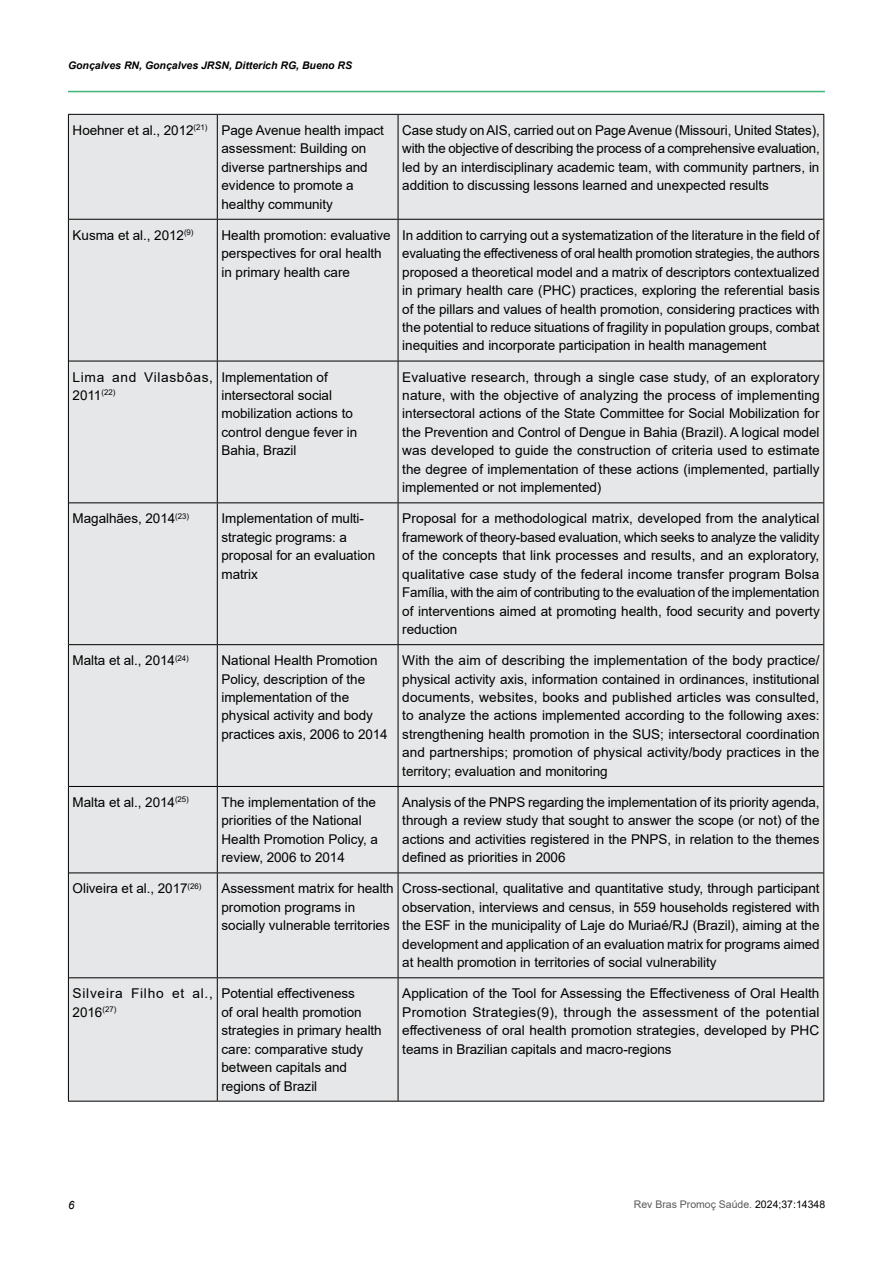
<style>
.page{position:relative;width:893px;height:1263px;background:#fff}
.page>*{position:absolute;margin:0;border:0;box-sizing:border-box;transform-origin:0 0}
.t1{font:13.5px/18.5px "Arial";letter-spacing:-.005em;color:#000}
.t2{font:13.5px/18.5px "Arial";letter-spacing:.05em;color:#000}
.t3{font:13.5px/18.5px "Arial";letter-spacing:.045em;color:#000}
.t4{font:italic 11.4px "Arial";color:#000}
.t5{font:italic 700 10.5px "Arial";color:#000}
.t6{font:10.5px "Arial";color:#58595b}
.s1{color:#000}
</style>
<div class="page">
<hr style="left:68px;top:91px;width:757px;height:1px;background:#41b878">
<div style="left:69px;top:115px;width:754px;height:986px;background:#e6e7e8"></div>
<hr style="left:68px;top:114px;width:149px;height:1px;background:#000">
<hr style="left:217px;top:114px;width:181px;height:1px;background:#000">
<hr style="left:398px;top:114px;width:426px;height:1px;background:#000">
<hr style="left:68px;top:115px;width:1px;height:104px;background:#000">
<hr style="left:217px;top:115px;width:1px;height:104px;background:#000">
<hr style="left:398px;top:115px;width:1px;height:104px;background:#000">
<hr style="left:823px;top:115px;width:1px;height:104px;background:#000">
<hr style="left:69px;top:219px;width:148px;height:1px;background:#000">
<hr style="left:217px;top:219px;width:181px;height:1px;background:#000">
<hr style="left:398px;top:219px;width:425px;height:1px;background:#000">
<hr style="left:69px;top:361px;width:148px;height:1px;background:#000">
<hr style="left:217px;top:361px;width:181px;height:1px;background:#000">
<hr style="left:398px;top:361px;width:425px;height:1px;background:#000">
<hr style="left:69px;top:502px;width:148px;height:1px;background:#000">
<hr style="left:217px;top:502px;width:181px;height:1px;background:#000">
<hr style="left:398px;top:502px;width:425px;height:1px;background:#000">
<hr style="left:69px;top:644px;width:148px;height:1px;background:#000">
<hr style="left:217px;top:644px;width:181px;height:1px;background:#000">
<hr style="left:398px;top:644px;width:425px;height:1px;background:#000">
<hr style="left:69px;top:786px;width:148px;height:1px;background:#000">
<hr style="left:217px;top:786px;width:181px;height:1px;background:#000">
<hr style="left:398px;top:786px;width:425px;height:1px;background:#000">
<hr style="left:69px;top:872px;width:148px;height:1px;background:#000">
<hr style="left:217px;top:872px;width:181px;height:1px;background:#000">
<hr style="left:398px;top:872px;width:425px;height:1px;background:#000">
<hr style="left:69px;top:977px;width:148px;height:1px;background:#000">
<hr style="left:217px;top:977px;width:181px;height:1px;background:#000">
<hr style="left:398px;top:977px;width:425px;height:1px;background:#000">
<hr style="left:68px;top:1101px;width:149px;height:1px;background:#000">
<hr style="left:217px;top:1101px;width:181px;height:1px;background:#000">
<hr style="left:398px;top:1101px;width:426px;height:1px;background:#000">
<hr style="left:68px;top:219px;width:1px;height:142px;background:#000">
<hr style="left:217px;top:220px;width:1px;height:141px;background:#000">
<hr style="left:398px;top:220px;width:1px;height:141px;background:#000">
<hr style="left:823px;top:219px;width:1px;height:142px;background:#000">
<hr style="left:68px;top:361px;width:1px;height:142px;background:#000">
<hr style="left:217px;top:361px;width:1px;height:141px;background:#000">
<hr style="left:398px;top:361px;width:1px;height:141px;background:#000">
<hr style="left:823px;top:361px;width:1px;height:142px;background:#000">
<hr style="left:68px;top:503px;width:1px;height:142px;background:#000">
<hr style="left:217px;top:503px;width:1px;height:141px;background:#000">
<hr style="left:398px;top:503px;width:1px;height:141px;background:#000">
<hr style="left:823px;top:503px;width:1px;height:142px;background:#000">
<hr style="left:68px;top:645px;width:1px;height:141px;background:#000">
<hr style="left:217px;top:645px;width:1px;height:141px;background:#000">
<hr style="left:398px;top:645px;width:1px;height:141px;background:#000">
<hr style="left:823px;top:645px;width:1px;height:141px;background:#000">
<hr style="left:68px;top:786px;width:1px;height:87px;background:#000">
<hr style="left:217px;top:787px;width:1px;height:85px;background:#000">
<hr style="left:398px;top:787px;width:1px;height:85px;background:#000">
<hr style="left:823px;top:786px;width:1px;height:87px;background:#000">
<hr style="left:68px;top:873px;width:1px;height:105px;background:#000">
<hr style="left:217px;top:873px;width:1px;height:104px;background:#000">
<hr style="left:398px;top:873px;width:1px;height:104px;background:#000">
<hr style="left:823px;top:873px;width:1px;height:105px;background:#000">
<hr style="left:68px;top:978px;width:1px;height:123px;background:#000">
<hr style="left:217px;top:978px;width:1px;height:123px;background:#000">
<hr style="left:398px;top:978px;width:1px;height:123px;background:#000">
<hr style="left:823px;top:978px;width:1px;height:123px;background:#000">
<p class="t5" style="left:68px;top:58px;width:286px">Gonçalves RN, Gonçalves JRSN, Ditterich RG, Bueno RS</p>
<p class="t1" style="left:222px;top:121px;width:164px;text-indent:-149px">Hoehner et al., 2012<sup>(21)</sup> Page Avenue health impact assessment: Building on diverse partnerships and evidence to promote a healthy community</p>
<p class="t1" style="left:402px;top:121px;width:419px;text-align:justify">Case study on AIS, carried out on Page Avenue (Missouri, United States), with the objective of describing the process of a comprehensive evaluation, led by an interdisciplinary academic team, with community partners, in addition to discussing lessons learned and unexpected results</p>
<p class="t1" style="left:73px;top:226px;width:122px">Kusma et al., 2012<sup>(9)</sup></p>
<p class="t1" style="left:222px;top:226px;width:171px">Health promotion: evaluative perspectives for oral health in primary health care</p>
<p class="t1" style="left:402px;top:226px;width:419px;text-align:justify">In addition to carrying out a systematization of the literature in the field of evaluating the effectiveness of oral health promotion strategies, the authors proposed a theoretical model and a matrix of descriptors contextualized in primary health care (PHC) practices, exploring the referential basis of the pillars and values of health promotion, considering practices with the potential to reduce situations of fragility in population groups, combat inequities and incorporate participation in health management</p>
<p class="t3" style="left:73px;top:367px;width:142px">Lima and Vilasbôas,<br>2011<sup>(22)</sup></p>
<p class="t1" style="left:222px;top:367px;width:137px">Implementation of intersectoral social mobilization actions to control dengue fever in<br>Bahia, Brazil</p>
<p class="t1" style="left:402px;top:367px;width:419px;text-align:justify">Evaluative research, through a single case study, of an exploratory nature, with the objective of analyzing the process of implementing intersectoral actions of the State Committee for Social Mobilization for the Prevention and Control of Dengue in Bahia (Brazil). A logical model was developed to guide the construction of criteria used to estimate the degree of implementation of these actions (implemented, partially implemented or not implemented)</p>
<p class="t1" style="left:73px;top:509px;width:118px">Magalhães, 2014<sup>(23)</sup></p>
<p class="t1" style="left:222px;top:509px;width:155px">Implementation of multi&shy;strategic programs: a proposal for an evaluation matrix</p>
<p class="t1" style="left:402px;top:509px;width:419px;text-align:justify">Proposal for a methodological matrix, developed from the analytical framework of theory-based evaluation, which seeks to analyze the validity of the concepts that link processes and results, and an exploratory, qualitative case study of the federal income transfer program Bolsa Família, with the aim of contributing to the evaluation of the implementation of interventions aimed at promoting health, food security and poverty reduction</p>
<p class="t1" style="left:73px;top:651px;width:118px">Malta et al., 2014<sup>(24)</sup></p>
<p class="t1" style="left:222px;top:651px;width:168px">National Health Promotion<br>Policy, description of the implementation of the physical activity and body practices axis, 2006 to 2014</p>
<p class="t1" style="left:402px;top:651px;width:419px;text-align:justify">With the aim of describing the implementation of the body practice/ physical activity axis, information contained in ordinances, institutional documents, websites, books and published articles was consulted, to analyze the actions implemented according to the following axes: strengthening health promotion in the SUS; intersectoral coordination and partnerships; promotion of physical activity/body practices in the territory; evaluation and monitoring</p>
<p class="t1" style="left:73px;top:793px;width:118px">Malta et al., 2014<sup>(25)</sup></p>
<p class="t1" style="left:222px;top:793px;width:158px">The implementation of the priorities of the National<br>Health Promotion Policy, a review, 2006 to 2014</p>
<p class="t1" style="left:402px;top:793px;width:419px;text-align:justify">Analysis of the PNPS regarding the implementation of its priority agenda, through a review study that sought to answer the scope (or not) of the actions and activities registered in the PNPS, in relation to the themes defined as priorities in 2006</p>
<p class="t1" style="left:73px;top:879px;width:130px">Oliveira et al., 2017<sup>(26)</sup></p>
<p class="t1" style="left:222px;top:879px;width:174px">Assessment matrix for health promotion programs in socially vulnerable territories</p>
<p class="t1" style="left:402px;top:879px;width:419px;text-align:justify">Cross-sectional, qualitative and quantitative study, through participant observation, interviews and census, in 559 households registered with the ESF in the municipality of Laje do Muriaé/RJ (Brazil), aiming at the development and application of an evaluation matrix for programs aimed at health promotion in territories of social vulnerability</p>
<p class="t2" style="left:73px;top:984px;width:142px">Silveira Filho et al.,<br>2016<sup>(27)</sup></p>
<p class="t1" style="left:222px;top:984px;width:162px">Potential effectiveness<br>of oral health promotion strategies in primary health care: comparative study between capitals and regions of Brazil</p>
<p class="t1" style="left:402px;top:984px;width:419px;text-align:justify">Application of the Tool for Assessing the Effectiveness of Oral Health Promotion Strategies(9), through the assessment of the potential effectiveness of oral health promotion strategies, developed by PHC teams in Brazilian capitals and macro-regions</p>
<p class="t4" style="left:68px;top:1197px;width:8px">6</p>
<p class="t6" style="left:634px;top:1197px;width:193px">Rev Bras Promoç Saúde. <span class="s1">2024;37:14348</span></p>
</div>
